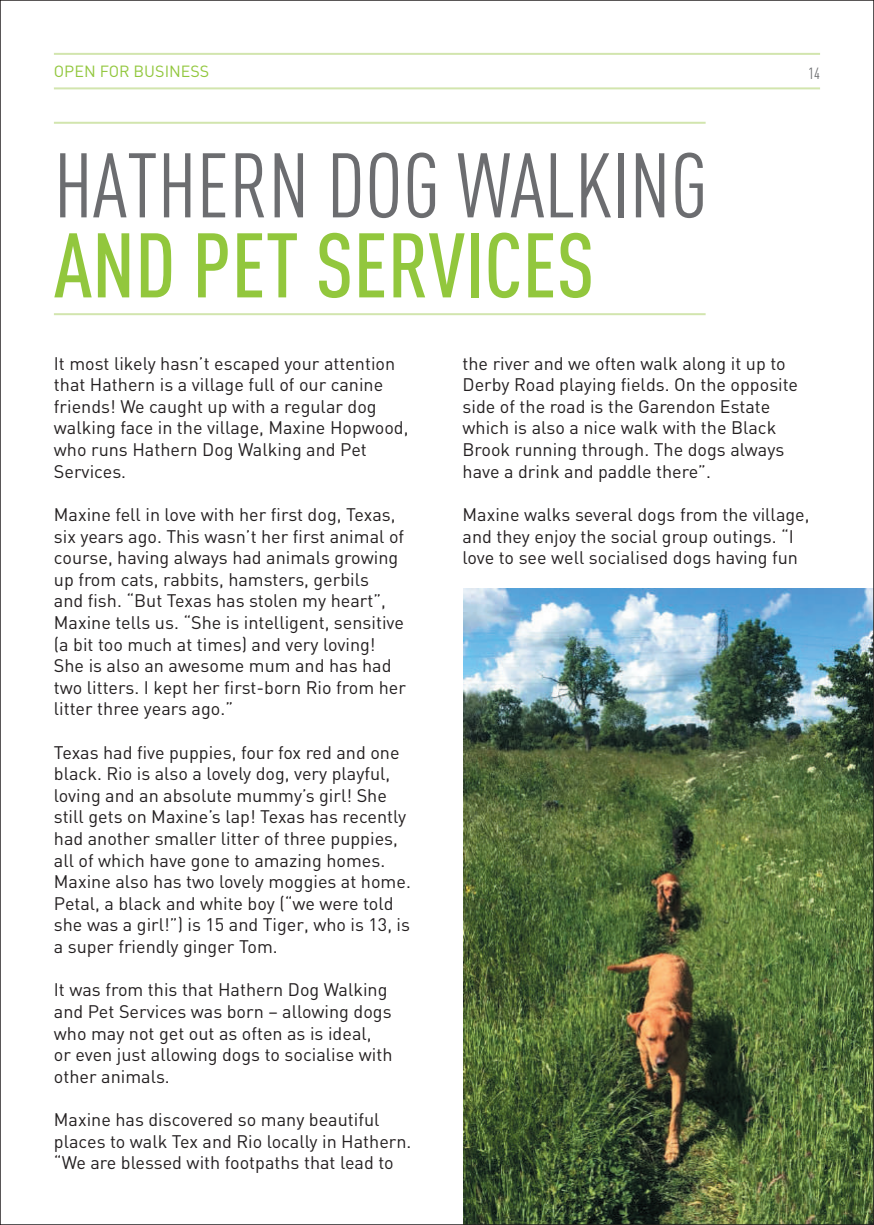
<style>
.page{position:relative;width:874px;height:1225px;background:#fff}
.page>*{position:absolute;margin:0;border:0;box-sizing:border-box;transform-origin:0 0}
.t1{font:90px "DIN Cond";color:#6c6d70}
.t2{font:500 90px "DIN Cond";color:#92c73d}
.t3{font:18px/21.6px "DIN";color:#231f20}
.t4{font:16px "DIN";color:#92c73d}
.t5{font:16px "DIN Cond";color:#6c6d70}
</style>
<div class="page">
<hr style="left:54px;top:53px;width:765px;height:2px;background:#d2e5ae">
<hr style="left:54px;top:87px;width:765px;height:2px;background:#d2e5ae">
<hr style="left:54px;top:122px;width:651px;height:2px;background:#d2e5ae">
<hr style="left:54px;top:313px;width:651px;height:2px;background:#d2e5ae">
<img style="left:463px;top:588px;width:408px;height:635px">
<p class="t4" style="left:54px;top:61px;width:157px">OPEN FOR BUSINESS</p>
<h1 class="t1" style="left:54px;top:133px;width:655px">HATHERN DOG WALKING</h1>
<h1 class="t2" style="left:54px;top:212px;width:542px">AND PET SERVICES</h1>
<p class="t5" style="left:808px;top:64px;width:13px">14</p>
<p class="t3" style="left:54px;top:352px;width:356px">It most likely hasn’t escaped your attention that Hathern is a village full of our canine friends! We caught up with a regular dog walking face in the village, Maxine Hopwood, who runs Hathern Dog Walking and Pet Services.</p>
<p class="t3" style="left:54px;top:503px;width:353px">Maxine fell in love with her first dog, Texas, six years ago. This wasn’t her first animal of course, having always had animals growing up from cats, rabbits, hamsters, gerbils<br>and fish. “But Texas has stolen my heart”, Maxine tells us. “She is intelligent, sensitive (a bit too much at times) and very loving!<br>She is also an awesome mum and has had two litters. I kept her first-born Rio from her litter three years ago.”</p>
<p class="t3" style="left:54px;top:741px;width:358px">Texas had five puppies, four fox red and one black. Rio is also a lovely dog, very playful, loving and an absolute mummy’s girl! She still gets on Maxine’s lap! Texas has recently had another smaller litter of three puppies, all of which have gone to amazing homes.<br>Maxine also has two lovely moggies at home.<br>Petal, a black and white boy (“we were told she was a girl!”) is 15 and Tiger, who is 13, is a super friendly ginger Tom.</p>
<p class="t3" style="left:54px;top:978px;width:340px">It was from this that Hathern Dog Walking and Pet Services was born – allowing dogs who may not get out as often as is ideal, or even just allowing dogs to socialise with other animals.</p>
<p class="t3" style="left:54px;top:1108px;width:359px">Maxine has discovered so many beautiful places to walk Tex and Rio locally in Hathern. “We are blessed with footpaths that lead to</p>
<p class="t3" style="left:462px;top:352px;width:337px">the river and we often walk along it up to Derby Road playing fields. On the opposite side of the road is the Garendon Estate which is also a nice walk with the Black Brook running through. The dogs always have a drink and paddle there”.</p>
<p class="t3" style="left:462px;top:503px;width:348px">Maxine walks several dogs from the village, and they enjoy the social group outings. “I love to see well socialised dogs having fun</p>
</div>
